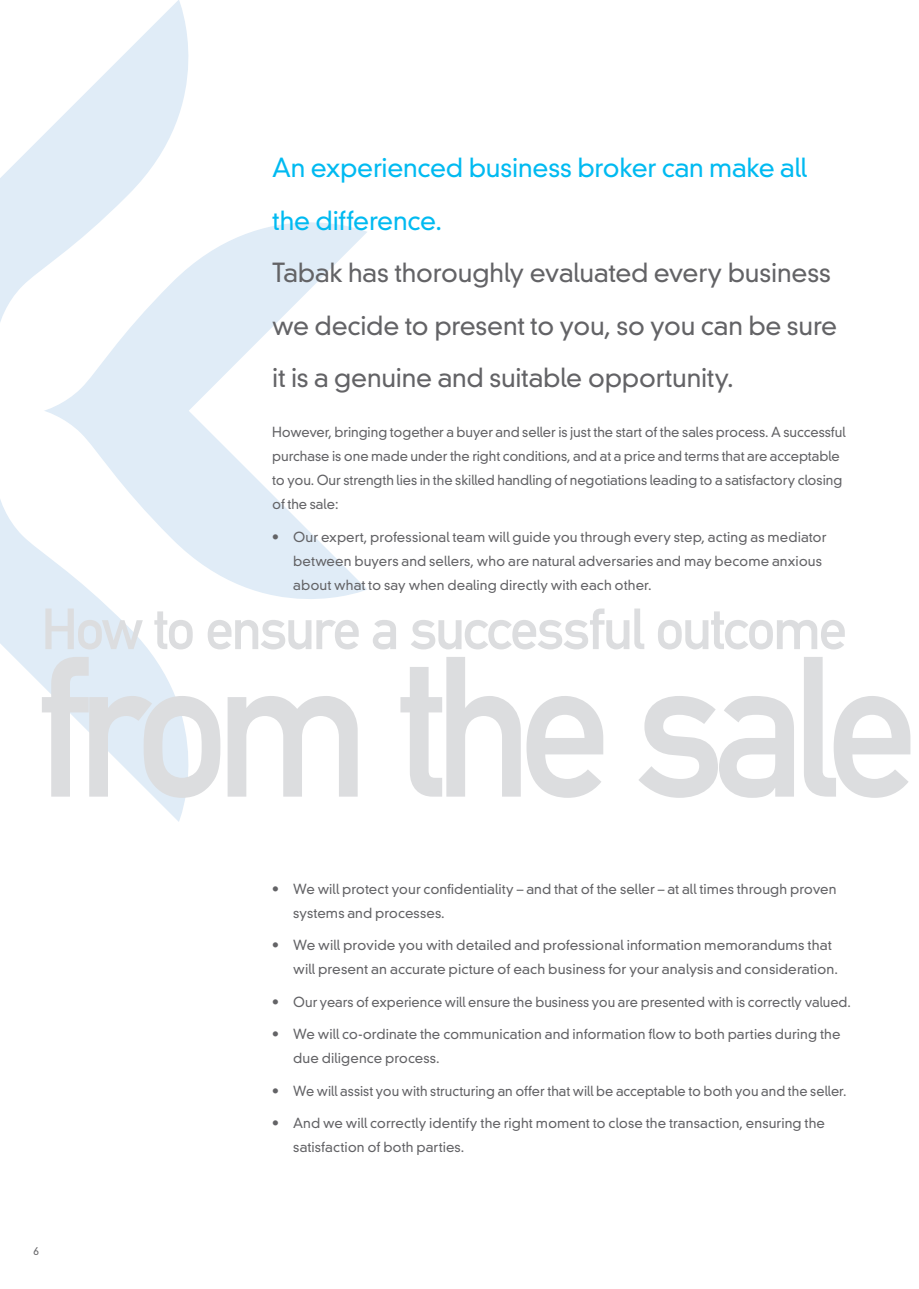
<style>
.page{position:relative;width:919px;height:1289px;background:#fff}
.page>*{position:absolute;margin:0;border:0;box-sizing:border-box;transform-origin:0 0}
.t1{font:196.2px "DIN Mittelschrift";letter-spacing:-.07em;color:#dcdddf;scale:.94 1}
.t2{font:57px "DIN Mittelschrift";letter-spacing:-.04em;color:#dcdddf}
.t3{font:300 25.5px/52.5px "DIN Neuzeit Grotesk";letter-spacing:-.01em;color:#636366}
.t4{font:300 25.5px/52.5px "DIN Neuzeit Grotesk";letter-spacing:-.01em;color:#00baf1}
.t5{font:300 13.5px/24px "DIN Neuzeit Grotesk";color:#636366}
.t6{font:300 10.5px "DIN Neuzeit Grotesk";color:#636366}
</style>
<div class="page">
<svg style="left:0;top:499px;width:189px;height:323px;fill:#e0ecf7"></svg>
<svg style="left:44px;top:222px;width:323px;height:409px"></svg>
<svg style="left:0;top:0;width:221px;height:323px"></svg>
<h3 class="t4" style="left:272px;top:141px;width:536px">An experienced business broker can make all the difference.</h3>
<h3 class="t3" style="left:272px;top:246px;width:566px">Tabak has thoroughly evaluated every business we decide to present to you, so you can be sure it is a genuine and suitable opportunity.</h3>
<p class="t5" style="left:272px;top:420px;width:574px">However, bringing together a buyer and seller is just the start of the sales process. A successful purchase is one made under the right conditions, and at a price and terms that are acceptable to you. Our strength lies in the skilled handling of negotiations leading to a satisfactory closing of the sale:</p>
<p class="t5" style="left:293px;top:524px;width:534px;text-indent:-21px">• Our expert, professional team will guide you through every step, acting as mediator between buyers and sellers, who are natural adversaries and may become anxious about what to say when dealing directly with each other.</p>
<h2 class="t2" style="left:41px;top:595px;width:807px">How to ensure a successful outcome</h2>
<h1 class="t1" style="left:36px;top:612px;width:939px">from the sale</h1>
<p class="t6" style="left:33px;top:1244px;width:7px">6</p>
<p class="t5" style="left:293px;top:876px;width:544px;text-indent:-21px">• We will protect your confidentiality – and that of the seller – at all times through proven systems and processes.</p>
<p class="t5" style="left:293px;top:933px;width:546px;text-indent:-21px">• We will provide you with detailed and professional information memorandums that will present an accurate picture of each business for your analysis and consideration.</p>
<p class="t5" style="left:272px;top:989px;width:580px">• Our years of experience will ensure the business you are presented with is correctly valued.</p>
<p class="t5" style="left:293px;top:1022px;width:548px;text-indent:-21px">• We will co-ordinate the communication and information flow to both parties during the due diligence process.</p>
<p class="t5" style="left:272px;top:1078px;width:575px">• We will assist you with structuring an offer that will be acceptable to both you and the seller.</p>
<p class="t5" style="left:293px;top:1111px;width:533px;text-indent:-21px">• And we will correctly identify the right moment to close the transaction, ensuring the satisfaction of both parties.</p>
</div>
